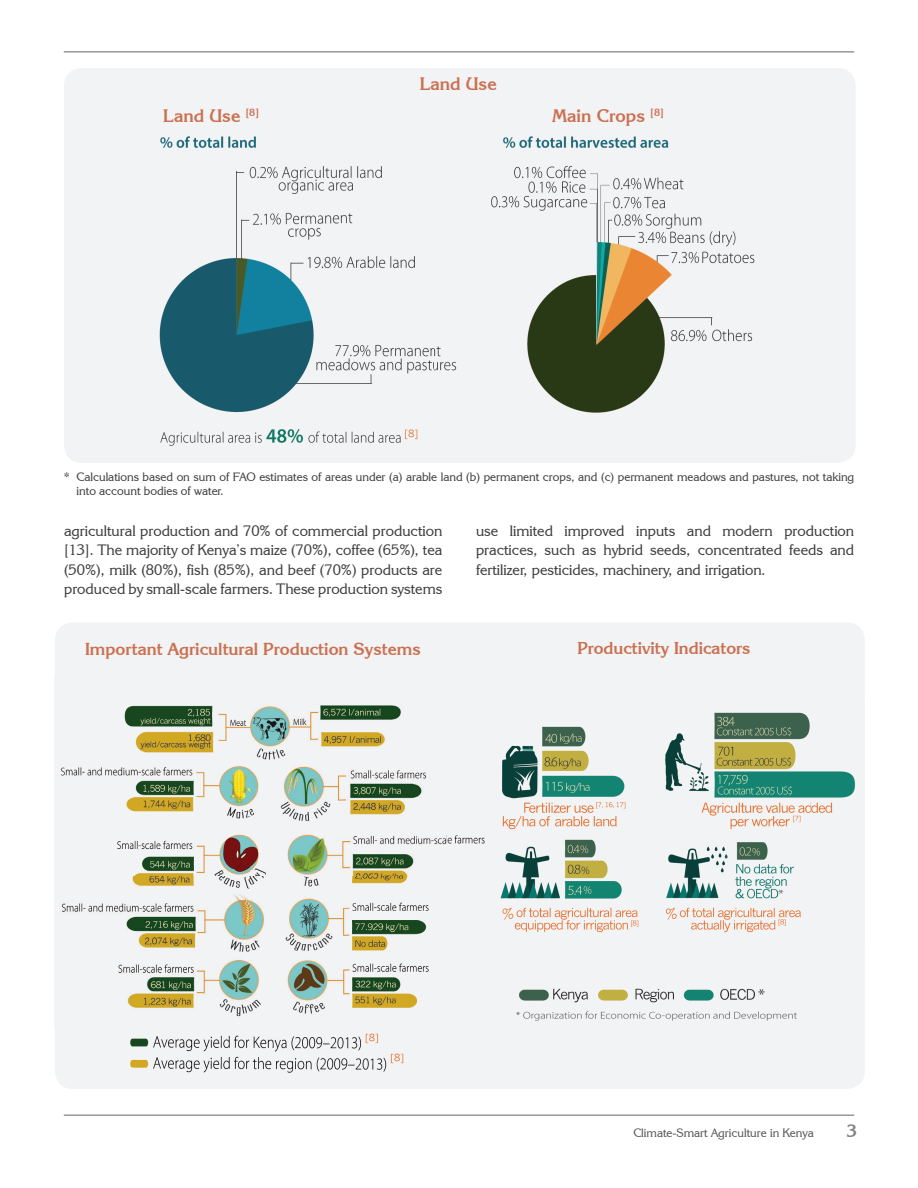
<style>
.page{position:relative;width:918px;height:1188px;background:#fff}
.page>*{position:absolute;margin:0;border:0;box-sizing:border-box;transform-origin:0 0}
.t1{font:700 18px "Korinna IT Cby BT";color:#cb7051}
.t2{font:700 18px "Korinna IT Cby BT";color:#808285}
.t3{font:700 17.25px "Korinna IT Cby BT";color:#cb7051}
.t4{font:700 17.1px "Korinna IT Cby BT";color:#cb7051}
.t5{font:15px/19.5px "Korinna IT Cby BT";color:#3e3e3f;text-align:justify}
.t6{font:12px/14.4px "Korinna IT Cby BT";color:#3e3e3f}
.t7{font:12px "Korinna IT Cby BT";color:#545557}
</style>
<div class="page">
<hr style="left:64px;top:52px;width:790px;height:1px;background:#636366">
<hr style="left:64px;top:1115px;width:790px;height:1px;background:#636366">
<div style="left:64px;top:68px;width:792px;height:395px;background:#f2f3f4;border-radius:18px"></div>
<img style="left:159px;top:136px;width:596px;height:310px">
<div style="left:55px;top:622px;width:810px;height:467px;background:#f2f3f4;border-radius:18px"></div>
<img style="left:54px;top:677px;width:431px;height:350px">
<img style="left:130px;top:1033px;width:274px;height:40px">
<img style="left:500px;top:712px;width:355px;height:221px">
<img style="left:516px;top:988px;width:281px;height:33px">
<p class="t1" style="left:420px;top:73px;width:79px">Land Use</p>
<p class="t1" style="left:163px;top:104px;width:97px">Land Use <sup>[8]</sup></p>
<p class="t1" style="left:552px;top:104px;width:113px">Main Crops <sup>[8]</sup></p>
<p class="t6" style="left:77px;top:469px;width:779px;text-indent:-13px">* Calculations based on sum of FAO estimates of areas under (a) arable land (b) permanent crops, and (c) permanent meadows and pastures, not taking into account bodies of water.</p>
<p class="t5" style="left:64px;top:521px;width:380px">agricultural production and 70% of commercial production [13]. The majority of Kenya’s maize (70%), coffee (65%), tea (50%), milk (80%), fish (85%), and beef (70%) products are produced by small-scale farmers. These production systems</p>
<p class="t5" style="left:476px;top:521px;width:380px">use limited improved inputs and modern production practices, such as hybrid seeds, concentrated feeds and fertilizer, pesticides, machinery, and irrigation.</p>
<p class="t3" style="left:85px;top:638px;width:338px">Important Agricultural Production Systems</p>
<p class="t4" style="left:577px;top:638px;width:175px">Productivity Indicators</p>
<p class="t7" style="left:633px;top:1125px;width:182px">Climate-Smart Agriculture in Kenya</p>
<p class="t2" style="left:847px;top:1120px;width:12px">3</p>
</div>
